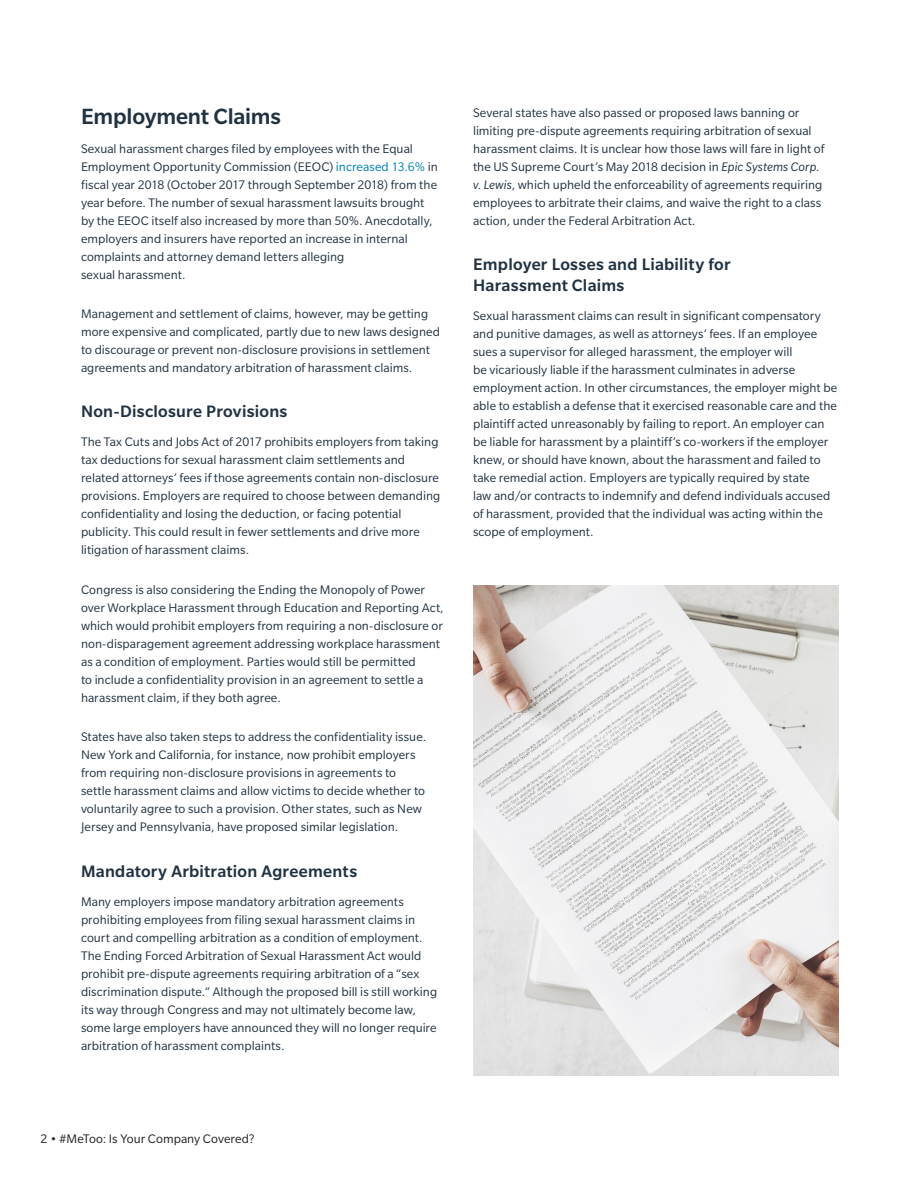
<style>
.page{position:relative;width:918px;height:1188px;background:#fff}
.page>*{position:absolute;margin:0;border:0;box-sizing:border-box;transform-origin:0 0}
.Body_Subhead_2_16_16{font:500 24px "Slate Pro";letter-spacing:-.005em;color:#213242}
.Body_Subhead_3_12_14{font:500 18px/21px "Slate Pro";letter-spacing:.015em;color:#213242}
.Body_Text_9_12{font:13.5px/18px "Slate Pro";letter-spacing:.005em;color:#213242}
.t1{font:13.5px "Slate Pro";color:#231f20}
.s1{color:#0080b3}
.s2{font-style:italic}
</style>
<div class="page">
<img style="left:474px;top:585px;width:364px;height:491px">
<p class="Body_Subhead_2_16_16" style="left:81px;top:103px;width:202px">Employment Claims</p>
<p class="Body_Text_9_12" style="left:81px;top:139px;width:358px">Sexual harassment charges filed by employees with the Equal Employment Opportunity Commission (EEOC) <span class="s1">increased 13.6%</span> in fiscal year 2018 (October 2017 through September 2018) from the year before. The number of sexual harassment lawsuits brought by the EEOC itself also increased by more than 50%. Anecdotally, employers and insurers have reported an increase in internal complaints and attorney demand letters alleging<br>sexual harassment.</p>
<p class="Body_Text_9_12" style="left:81px;top:305px;width:361px">Management and settlement of claims, however, may be getting more expensive and complicated, partly due to new laws designed to discourage or prevent non-disclosure provisions in settlement agreements and mandatory arbitration of harassment claims.</p>
<p class="Body_Subhead_3_12_14" style="left:81px;top:401px;width:208px">Non-Disclosure Provisions</p>
<p class="Body_Text_9_12" style="left:81px;top:433px;width:361px">The Tax Cuts and Jobs Act of 2017 prohibits employers from taking tax deductions for sexual harassment claim settlements and related attorneys’ fees if those agreements contain non-disclosure provisions. Employers are required to choose between demanding confidentiality and losing the deduction, or facing potential publicity. This could result in fewer settlements and drive more litigation of harassment claims.</p>
<p class="Body_Text_9_12" style="left:81px;top:580px;width:364px">Congress is also considering the Ending the Monopoly of Power over Workplace Harassment through Education and Reporting Act, which would prohibit employers from requiring a non-disclosure or non-disparagement agreement addressing workplace harassment as a condition of employment. Parties would still be permitted<br>to include a confidentiality provision in an agreement to settle a harassment claim, if they both agree.</p>
<p class="Body_Text_9_12" style="left:81px;top:728px;width:347px">States have also taken steps to address the confidentiality issue.<br>New York and California, for instance, now prohibit employers from requiring non-disclosure provisions in agreements to settle harassment claims and allow victims to decide whether to voluntarily agree to such a provision. Other states, such as New Jersey and Pennsylvania, have proposed similar legislation.</p>
<p class="Body_Subhead_3_12_14" style="left:81px;top:860px;width:278px">Mandatory Arbitration Agreements</p>
<p class="Body_Text_9_12" style="left:81px;top:892px;width:358px">Many employers impose mandatory arbitration agreements prohibiting employees from filing sexual harassment claims in court and compelling arbitration as a condition of employment.<br>The Ending Forced Arbitration of Sexual Harassment Act would prohibit pre-dispute agreements requiring arbitration of a “sex discrimination dispute.” Although the proposed bill is still working its way through Congress and may not ultimately become law, some large employers have announced they will no longer require arbitration of harassment complaints.</p>
<p class="Body_Text_9_12" style="left:473px;top:104px;width:353px">Several states have also passed or proposed laws banning or limiting pre-dispute agreements requiring arbitration of sexual harassment claims. It is unclear how those laws will fare in light of the US Supreme Court’s May 2018 decision in <span class="s2">Epic Systems Corp. v. Lewis</span>, which upheld the enforceability of agreements requiring employees to arbitrate their claims, and waive the right to a class action, under the Federal Arbitration Act.</p>
<p class="Body_Subhead_3_12_14" style="left:473px;top:254px;width:259px">Employer Losses and Liability for<br>Harassment Claims</p>
<p class="Body_Text_9_12" style="left:473px;top:307px;width:366px">Sexual harassment claims can result in significant compensatory and punitive damages, as well as attorneys’ fees. If an employee sues a supervisor for alleged harassment, the employer will<br>be vicariously liable if the harassment culminates in adverse employment action. In other circumstances, the employer might be able to establish a defense that it exercised reasonable care and the plaintiff acted unreasonably by failing to report. An employer can be liable for harassment by a plaintiff’s co-workers if the employer knew, or should have known, about the harassment and failed to take remedial action. Employers are typically required by state<br>law and/or contracts to indemnify and defend individuals accused of harassment, provided that the individual was acting within the scope of employment.</p>
<p class="t1" style="left:40px;top:1132px;width:216px">2 • #MeToo: Is Your Company Covered?</p>
</div>
